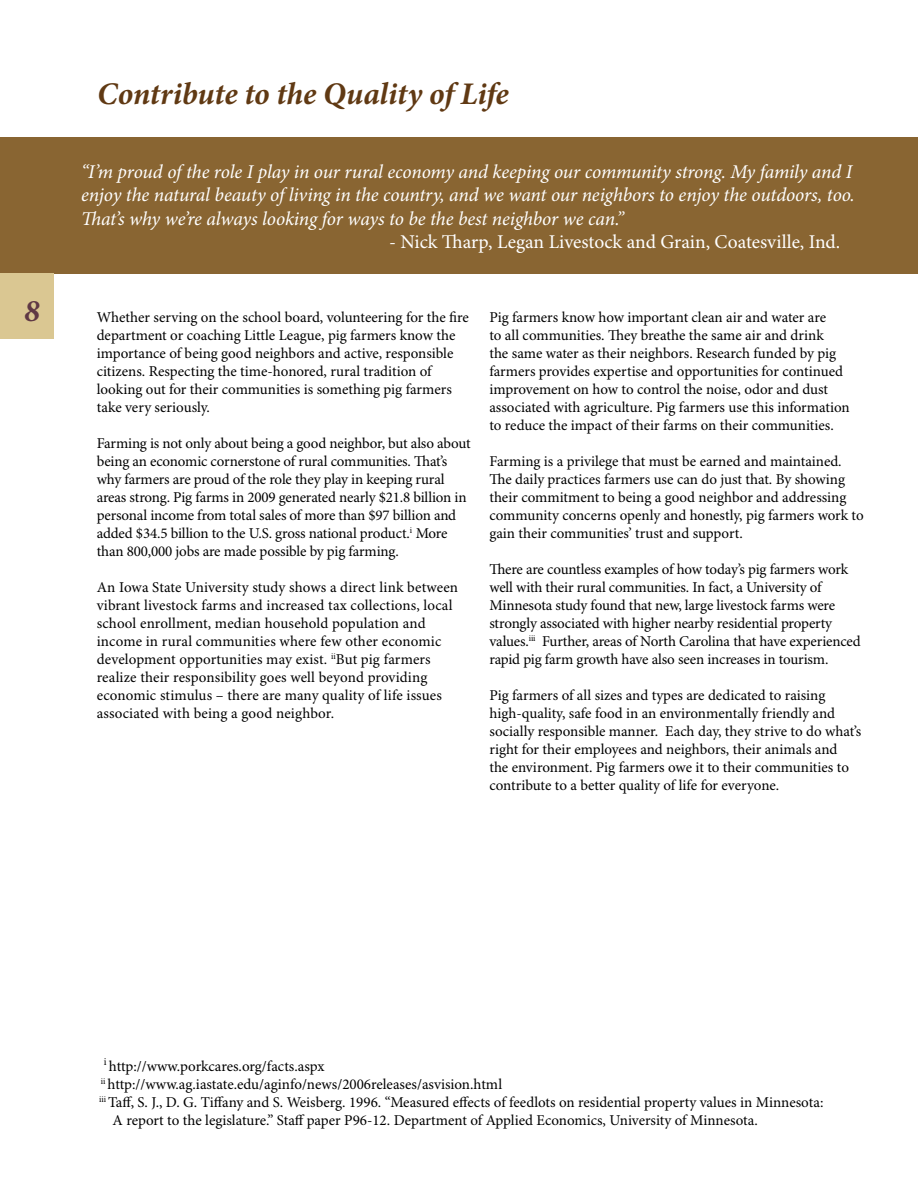
<style>
.page{position:relative;width:918px;height:1188px;background:#fff}
.page>*{position:absolute;margin:0;border:0;box-sizing:border-box;transform-origin:0 0}
.t1{font:italic 700 31.5px "Minion Pro";letter-spacing:-.005em;color:#603913}
.t2{font:italic 700 31.5px "Minion Pro";color:#5f3844}
.t3{font:italic 19.5px/23.4px "Minion Pro";letter-spacing:-.01em;color:#fff}
.t4{font:19.5px "Minion Pro";color:#fff}
.t5{font:15px/18px "Minion Pro";letter-spacing:-.005em;color:#000}
</style>
<div class="page">
<div style="left:0;top:137px;width:918px;height:137px;background:#896532"></div>
<div style="left:0;top:274px;width:54px;height:65px;background:#dac792"></div>
<h1 class="t2" style="left:24px;top:292px;width:17px">8</h1>
<h1 class="t1" style="left:97px;top:75px;width:413px">Contribute to the Quality of Life</h1>
<p class="t3" style="left:81px;top:161px;width:775px">“I’m proud of the role I play in our rural economy and keeping our community strong. My family and I enjoy the natural beauty of living in the country, and we want our neighbors to enjoy the outdoors, too.<br>That’s why we’re always looking for ways to be the best neighbor we can.”</p>
<h2 class="t4" style="left:389px;top:230px;width:453px">- Nick Tharp, Legan Livestock and Grain, Coatesville, Ind.</h2>
<p class="t5" style="left:97px;top:309px;width:374px">Whether serving on the school board, volunteering for the fire department or coaching Little League, pig farmers know the importance of being good neighbors and active, responsible citizens. Respecting the time-honored, rural tradition of looking out for their communities is something pig farmers take very seriously.</p>
<p class="t5" style="left:97px;top:435px;width:375px">Farming is not only about being a good neighbor, but also about being an economic cornerstone of rural communities. That’s why farmers are proud of the role they play in keeping rural areas strong. Pig farms in 2009 generated nearly $21.8 billion in personal income from total sales of more than $97 billion and added $34.5 billion to the U.S. gross national product.<sup>i</sup> More than 800,000 jobs are made possible by pig farming.</p>
<p class="t5" style="left:97px;top:579px;width:363px">An Iowa State University study shows a direct link between vibrant livestock farms and increased tax collections, local school enrollment, median household population and income in rural communities where few other economic development opportunities may exist. <sup>ii</sup>But pig farmers realize their responsibility goes well beyond providing economic stimulus – there are many quality of life issues associated with being a good neighbor.</p>
<p class="t5" style="left:489px;top:309px;width:362px">Pig farmers know how important clean air and water are<br>to all communities. They breathe the same air and drink<br>the same water as their neighbors. Research funded by pig farmers provides expertise and opportunities for continued improvement on how to control the noise, odor and dust associated with agriculture. Pig farmers use this information to reduce the impact of their farms on their communities.</p>
<p class="t5" style="left:489px;top:453px;width:376px">Farming is a privilege that must be earned and maintained.<br>The daily practices farmers use can do just that. By showing their commitment to being a good neighbor and addressing community concerns openly and honestly, pig farmers work to gain their communities’ trust and support.</p>
<p class="t5" style="left:489px;top:561px;width:373px">There are countless examples of how today’s pig farmers work well with their rural communities. In fact, a University of Minnesota study found that new, large livestock farms were strongly associated with higher nearby residential property values.<sup>iii</sup> Further, areas of North Carolina that have experienced rapid pig farm growth have also seen increases in tourism.</p>
<p class="t5" style="left:489px;top:687px;width:373px">Pig farmers of all sizes and types are dedicated to raising high-quality, safe food in an environmentally friendly and socially responsible manner. Each day, they strive to do what’s right for their employees and neighbors, their animals and<br>the environment. Pig farmers owe it to their communities to contribute to a better quality of life for everyone.</p>
<p class="t5" style="left:104px;top:1058px;width:222px"><sup>i</sup> http://www.porkcares.org/facts.aspx</p>
<p class="t5" style="left:101px;top:1076px;width:403px"><sup>ii</sup> http://www.ag.iastate.edu/aginfo/news/2006releases/asvision.html</p>
<p class="t5" style="left:99px;top:1094px;width:726px"><sup>iii</sup> Taff, S. J., D. G. Tiffany and S. Weisberg. 1996. “Measured effects of feedlots on residential property values in Minnesota:</p>
<p class="t5" style="left:113px;top:1112px;width:647px">A report to the legislature.” Staff paper P96-12. Department of Applied Economics, University of Minnesota.</p>
</div>
